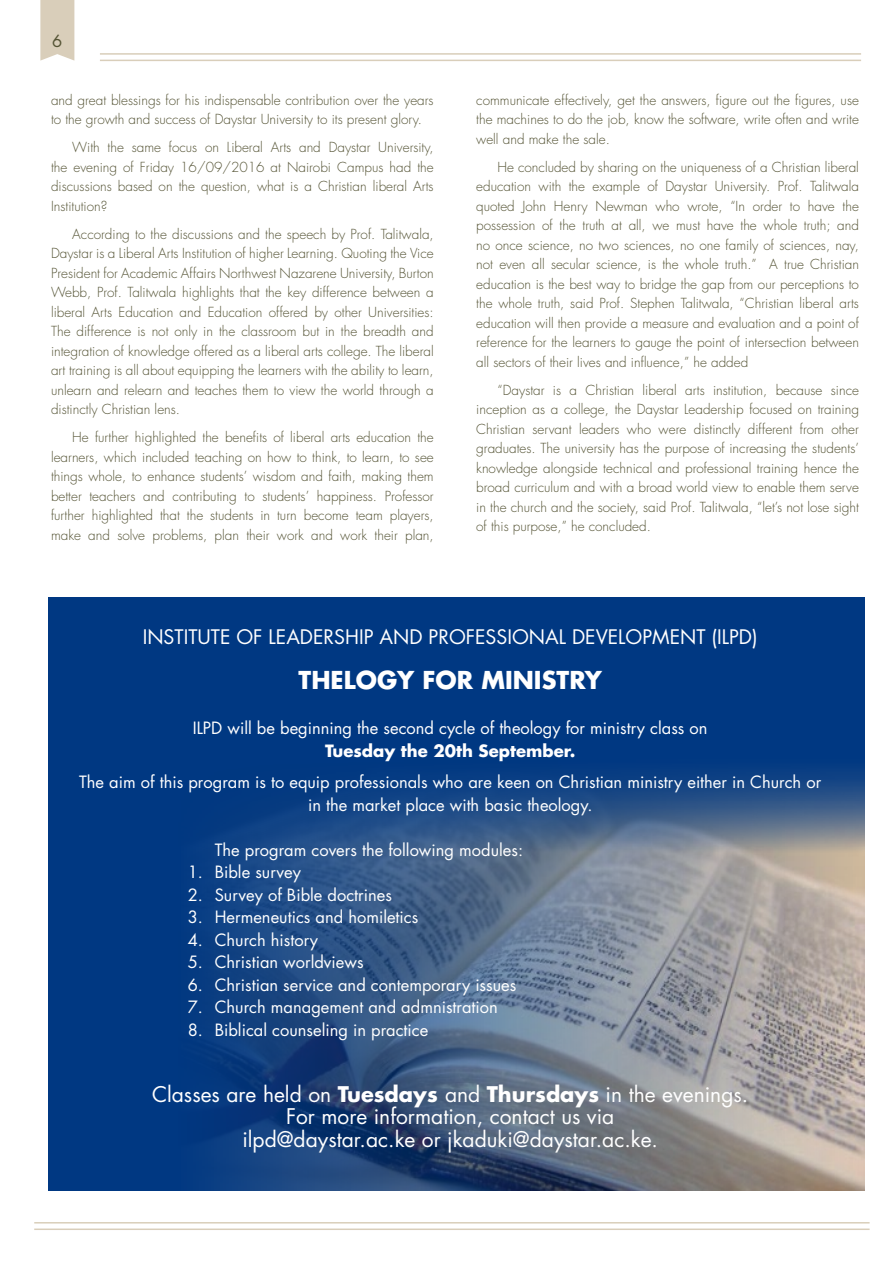
<style>
.page{position:relative;width:893px;height:1263px;background:#fff}
.page>*{position:absolute;margin:0;border:0;box-sizing:border-box;transform-origin:0 0}
.t1{font:700 24px "Futura";color:#fff}
.t2{font:21px/22.5px "Futura";color:#fff;text-align:center}
.t3{font:19.5px "Futura";color:#fff}
.t4{font:16.5px/22.5px "Futura";color:#fff;text-align:center}
.t5{font:700 16.5px "Futura";color:#fff}
.t6{font:16.5px "Futura";color:#545334}
.t7{font:300 13.5px/19.5px "Futura";color:#545334;text-align:justify}
.s1{font-weight:700}
</style>
<div class="page">
<hr style="left:100px;top:60px;width:761px;height:1px;background:#d9ceba">
<hr style="left:100px;top:53px;width:761px;height:2px;background:#d9ceba">
<hr style="left:34px;top:1222px;width:836px;height:1px;background:#d9ceba">
<hr style="left:34px;top:1228px;width:836px;height:2px;background:#d9ceba">
<svg style="left:40px;top:0;width:34px;height:61px"></svg>
<div style="left:48px;top:597px;width:816px;height:594px;background:#003882"></div>
<img style="left:208px;top:771px;width:656px;height:420px">
<p class="t6" style="left:52px;top:30px;width:12px">6</p>
<p class="t7" style="left:51px;top:91px;width:384px">and great blessings for his indispensable contribution over the years to the growth and success of Daystar University to its present glory.</p>
<p class="t7" style="left:51px;top:138px;width:384px;text-indent:21px">With the same focus on Liberal Arts and Daystar University, the evening of Friday 16/09/2016 at Nairobi Campus had the discussions based on the question, what is a Christian liberal Arts Institution?</p>
<p class="t7" style="left:51px;top:225px;width:384px;text-indent:21px">According to the discussions and the speech by Prof. Talitwala, Daystar is a Liberal Arts Institution of higher Learning. Quoting the Vice President for Academic Affairs Northwest Nazarene University, Burton Webb, Prof. Talitwala highlights that the key difference between a liberal Arts Education and Education offered by other Universities:<br>The difference is not only in the classroom but in the breadth and integration of knowledge offered as a liberal arts college. The liberal art training is all about equipping the learners with the ability to learn, unlearn and relearn and teaches them to view the world through a distinctly Christian lens.</p>
<p class="t7" style="left:51px;top:428px;width:384px;text-indent:21px">He further highlighted the benefits of liberal arts education the learners, which included teaching on how to think, to learn, to see things whole, to enhance students’ wisdom and faith, making them better teachers and contributing to students’ happiness. Professor further highlighted that the students in turn become team players, make and solve problems, plan their work and work their plan,</p>
<p class="t7" style="left:476px;top:91px;width:384px">communicate effectively, get the answers, figure out the figures, use the machines to do the job, know the software, write often and write well and make the sale.</p>
<p class="t7" style="left:476px;top:158px;width:384px;text-indent:21px">He concluded by sharing on the uniqueness of a Christian liberal education with the example of Daystar University. Prof. Talitwala quoted John Henry Newman who wrote, “In order to have the possession of the truth at all, we must have the whole truth; and no once science, no two sciences, no one family of sciences, nay, not even all secular science, is the whole truth.” A true Christian education is the best way to bridge the gap from our perceptions to the whole truth, said Prof. Stephen Talitwala, “Christian liberal arts education will then provide a measure and evaluation and a point of reference for the learners to gauge the point of intersection between all sectors of their lives and influence,” he added</p>
<p class="t7" style="left:476px;top:380px;width:384px;text-indent:21px">“Daystar is a Christian liberal arts institution, because since inception as a college, the Daystar Leadership focused on training Christian servant leaders who were distinctly different from other graduates. The university has the purpose of increasing the students’ knowledge alongside technical and professional training hence the broad curriculum and with a broad world view to enable them serve in the church and the society, said Prof. Talitwala, “let’s not lose sight of this purpose,” he concluded.</p>
<h3 class="t3" style="left:143px;top:625px;width:16px">Institute</h3>
<h3 class="t3" style="left:236px;top:625px;width:52px">of Leadershi</h3>
<h3 class="t3" style="left:364px;top:625px;width:31px">p and</h3>
<h3 class="t3" style="left:429px;top:625px;width:56px">Professi</h3>
<h3 class="t3" style="left:512px;top:625px;width:30px">onal</h3>
<h3 class="t3" style="left:572px;top:625px;width:24px">Devel</h3>
<h3 class="t3" style="left:626px;top:625px;width:57px">opment</h3>
<h3 class="t3" style="left:711px;top:625px;width:48px">(ILPD)</h3>
<h1 class="t1" style="left:299px;top:664px;width:305px">THELOGY FOR MINISTRY</h1>
<p class="t4" style="left:193px;top:717px;width:516px">ILPD will be beginning the second cycle of theology for ministry class on</p>
<p class="t5" style="left:325px;top:740px;width:252px">Tuesday the 20th September.</p>
<p class="t4" style="left:79px;top:771px;width:744px">The aim of this program is to equip professionals who are keen on Christian ministry either in Church or in the market place with basic theology.</p>
<p class="t4" style="left:215px;top:838px;width:310px">The program covers the following modules:</p>
<p class="t4" style="left:188px;top:861px;width:115px">1. Bible survey</p>
<p class="t4" style="left:188px;top:883px;width:206px">2. Survey of Bible doctrines</p>
<p class="t4" style="left:188px;top:906px;width:232px">3. Hermeneutics and homiletics</p>
<p class="t4" style="left:188px;top:928px;width:132px">4. Church history</p>
<p class="t4" style="left:188px;top:951px;width:177px">5. Christian worldviews</p>
<p class="t4" style="left:188px;top:973px;width:330px">6. Christian service and contemporary issues</p>
<p class="t4" style="left:188px;top:996px;width:312px">7. Church management and admnistration</p>
<p class="t4" style="left:188px;top:1018px;width:242px">8. Biblical counseling in practice</p>
<h2 class="t2" style="left:152px;top:1083px;width:598px">Classes are held on <span class="s1">Tuesdays</span> and <span class="s1">Thursdays</span> in the evenings.<br>For more information, contact us via<br>ilpd@daystar.ac.ke or jkaduki@daystar.ac.ke.</h2>
</div>
